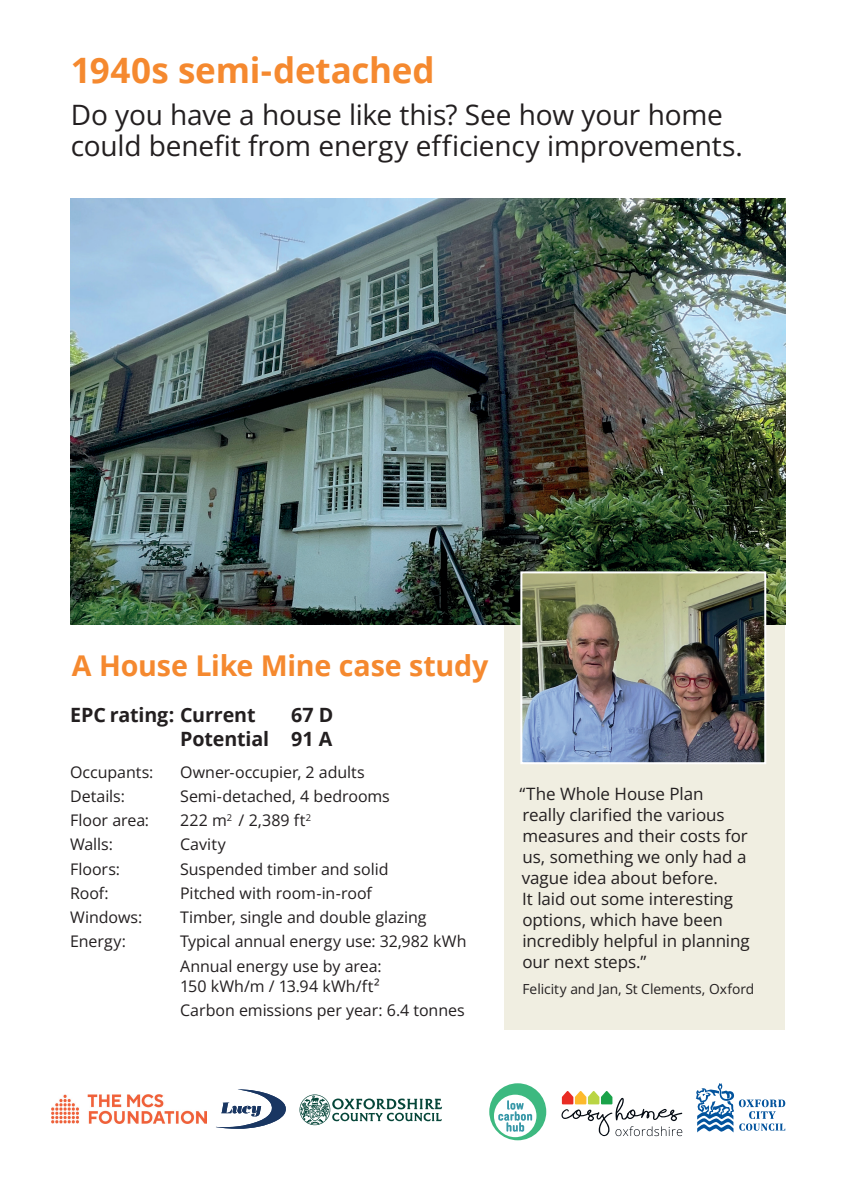
<style>
.page{position:relative;width:842px;height:1191px;background:#fff}
.page>*{position:absolute;margin:0;border:0;box-sizing:border-box;transform-origin:0 0}
.t1{font:700 35px "Open Sans";letter-spacing:-.005em;color:#f5892f}
.t2{font:700 28.6px "Open Sans";letter-spacing:-.005em;color:#f5892f}
.t3{font:28.1px/31.8px "Open Sans";letter-spacing:-.01em;color:#231f20}
.t4{font:700 19.7px/24px "Open Sans";letter-spacing:-.01em;color:#231f20;text-align:right}
.t5{font:17px/21px "Open Sans";letter-spacing:-.005em;color:#231f20}
.t6{font:16px/24.3px "Open Sans";letter-spacing:-.005em;color:#231f20}
.t7{font:13.8px "Open Sans";letter-spacing:-.005em;color:#231f20}
</style>
<div class="page">
<div style="left:505px;top:595px;width:280px;height:435px;background:#f0eee1"></div>
<img style="left:71px;top:199px;width:714px;height:425px">
<img style="left:519px;top:570px;width:248px;height:194px">
<svg style="left:696px;top:1083px;width:89px;height:49px"></svg>
<svg style="left:489px;top:1083px;width:57px;height:57px"></svg>
<svg style="left:299px;top:1094px;width:143px;height:31px"></svg>
<svg style="left:216px;top:1089px;width:70px;height:39px"></svg>
<svg style="left:561px;top:1091px;width:121px;height:45px"></svg>
<img style="left:51px;top:1094px;width:156px;height:29px">
<h1 class="t1" style="left:71px;top:46px;width:365px">1940s semi-detached</h1>
<h3 class="t3" style="left:71px;top:98px;width:674px">Do you have a house like this? See how your home could benefit from energy efficiency improvements.</h3>
<h2 class="t2" style="left:72px;top:646px;width:418px">A House Like Mine case study</h2>
<p class="t4" style="left:70px;top:702px;width:187px">EPC rating: Current</p>
<p class="t4" style="left:180px;top:702px;width:155px">67 D<br>Potential 91 A</p>
<p class="t6" style="left:70px;top:759px;width:85px">Occupants:</p>
<p class="t6" style="left:180px;top:759px;width:186px">Owner-occupier, 2 adults</p>
<p class="t6" style="left:70px;top:783px;width:56px">Details:</p>
<p class="t6" style="left:180px;top:783px;width:211px">Semi-detached, 4 bedrooms</p>
<p class="t6" style="left:70px;top:807px;width:80px">Floor area:</p>
<p class="t6" style="left:180px;top:807px;width:133px">222 m<sup>2</sup> / 2,389 ft<sup>2</sup></p>
<p class="t6" style="left:70px;top:832px;width:44px">Walls:</p>
<p class="t6" style="left:180px;top:832px;width:47px">Cavity</p>
<p class="t6" style="left:70px;top:856px;width:51px">Floors:</p>
<p class="t6" style="left:180px;top:856px;width:210px">Suspended timber and solid</p>
<p class="t6" style="left:70px;top:880px;width:40px">Roof:</p>
<p class="t6" style="left:180px;top:880px;width:193px">Pitched with room-in-roof</p>
<p class="t6" style="left:70px;top:905px;width:74px">Windows:</p>
<p class="t6" style="left:180px;top:905px;width:248px">Timber, single and double glazing</p>
<p class="t6" style="left:70px;top:929px;width:57px">Energy:</p>
<p class="t6" style="left:180px;top:929px;width:288px">Typical annual energy use: 32,982 kWh<br>Annual energy use by area:</p>
<p class="t6" style="left:180px;top:973px;width:286px">150 kWh/m / 13.94 kWh/ft²<br>Carbon emissions per year: 6.4 tonnes</p>
<p class="t5" style="left:519px;top:783px;width:232px">“The Whole House Plan really clarified the various measures and their costs for us, something we only had a vague idea about before.<br>It laid out some interesting options, which have been incredibly helpful in planning our next steps.”</p>
<p class="t7" style="left:522px;top:979px;width:234px">Felicity and Jan, St Clements, Oxford</p>
</div>
